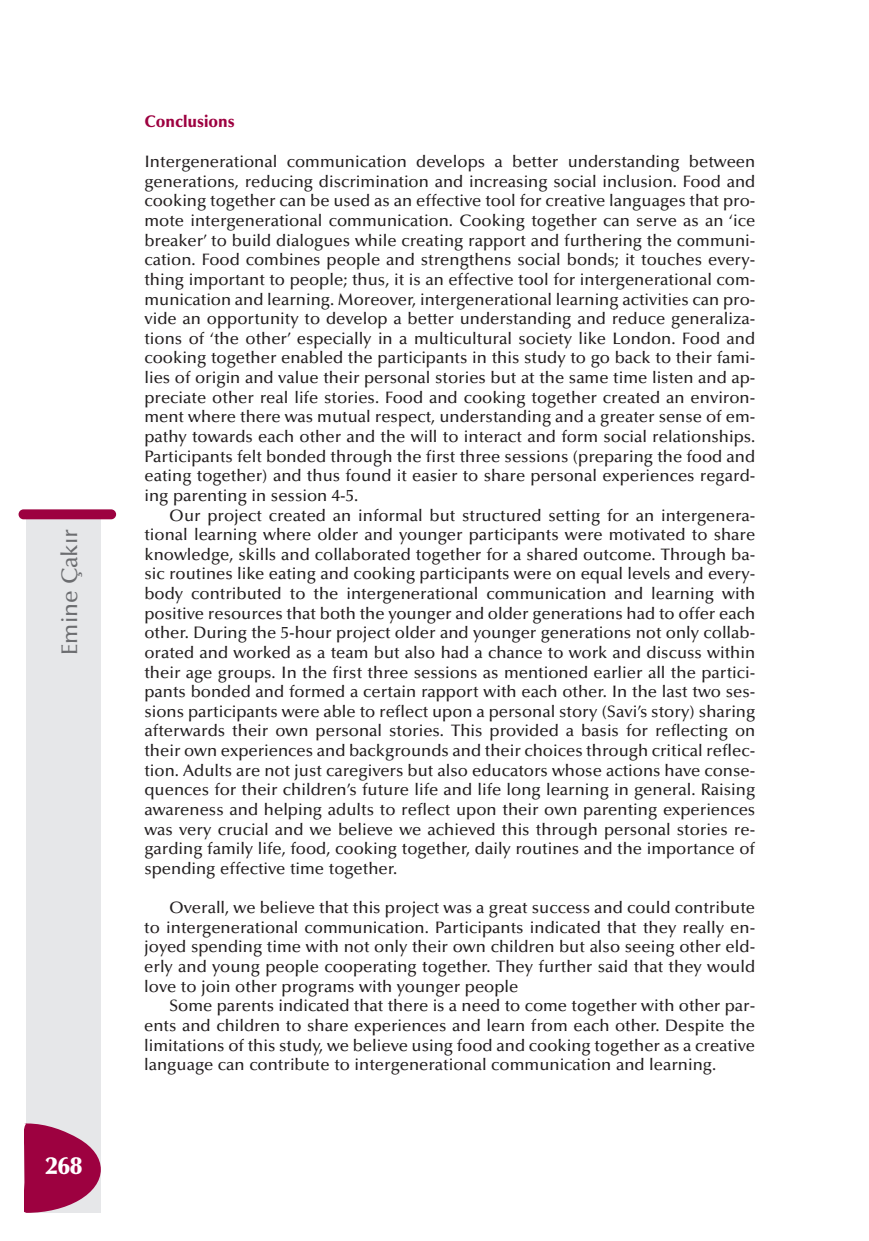
<style>
.page{position:relative;width:869px;height:1241px;background:#fff}
.page>*{position:absolute;margin:0;border:0;box-sizing:border-box;transform-origin:0 0}
.t1{font:900 24.5px "Optima";color:#fff}
.t2{font:500 22.75px "Optima";color:#6c6d70}
.t3{font:500 16.62px/19.6px "Optima";color:#231f20;text-align:justify}
.t4{font:900 16.62px "Optima";color:#9d0140;scale:.95 1}
</style>
<div class="page">
<div style="left:27px;top:517px;width:74px;height:695px;background:#e6e7e9"></div>
<div style="left:19px;top:509px;width:97px;height:10px;background:#9d0140;border-radius:5px"></div>
<svg style="left:24px;top:1122px;width:77px;height:90px"></svg>
<h2 class="t2" style="left:61px;top:655px;width:128px;rotate:-90deg">Emine Çakır</h2>
<h1 class="t1" style="left:45px;top:1155px;width:38px">268</h1>
<p class="t4" style="left:144px;top:115px;width:97px">Conclusions</p>
<p class="t3" style="left:144px;top:153px;width:612px">Intergenerational communication develops a better understanding between generations, reducing discrimination and increasing social inclusion. Food and cooking together can be used as an effective tool for creative languages that pro&shy;mote intergenerational communication. Cooking together can serve as an ‘ice breaker’ to build dialogues while creating rapport and furthering the communi&shy;cation. Food combines people and strengthens social bonds; it touches every&shy;thing important to people; thus, it is an effective tool for intergenerational com&shy;munication and learning. Moreover, intergenerational learning activities can pro&shy;vide an opportunity to develop a better understanding and reduce generaliza&shy;tions of ‘the other’ especially in a multicultural society like London. Food and cooking together enabled the participants in this study to go back to their fami&shy;lies of origin and value their personal stories but at the same time listen and ap&shy;preciate other real life stories. Food and cooking together created an environ&shy;ment where there was mutual respect, understanding and a greater sense of em&shy;pathy towards each other and the will to interact and form social relationships.<br>Participants felt bonded through the first three sessions (preparing the food and eating together) and thus found it easier to share personal experiences regard&shy;ing parenting in session 4-5.</p>
<p class="t3" style="left:144px;top:506px;width:612px;text-indent:25px">Our project created an informal but structured setting for an intergenera&shy;tional learning where older and younger participants were motivated to share knowledge, skills and collaborated together for a shared outcome. Through ba&shy;sic routines like eating and cooking participants were on equal levels and every&shy;body contributed to the intergenerational communication and learning with positive resources that both the younger and older generations had to offer each other. During the 5-hour project older and younger generations not only collab&shy;orated and worked as a team but also had a chance to work and discuss within their age groups. In the first three sessions as mentioned earlier all the partici&shy;pants bonded and formed a certain rapport with each other. In the last two ses&shy;sions participants were able to reflect upon a personal story (Savi’s story) sharing afterwards their own personal stories. This provided a basis for reflecting on their own experiences and backgrounds and their choices through critical reflec&shy;tion. Adults are not just caregivers but also educators whose actions have conse&shy;quences for their children’s future life and life long learning in general. Raising awareness and helping adults to reflect upon their own parenting experiences was very crucial and we believe we achieved this through personal stories re&shy;garding family life, food, cooking together, daily routines and the importance of spending effective time together.</p>
<p class="t3" style="left:144px;top:899px;width:612px;text-indent:25px">Overall, we believe that this project was a great success and could contribute to intergenerational communication. Participants indicated that they really en&shy;joyed spending time with not only their own children but also seeing other eld&shy;erly and young people cooperating together. They further said that they would love to join other programs with younger people</p>
<p class="t3" style="left:144px;top:997px;width:612px;text-indent:25px">Some parents indicated that there is a need to come together with other par&shy;ents and children to share experiences and learn from each other. Despite the limitations of this study, we believe using food and cooking together as a creative language can contribute to intergenerational communication and learning.</p>
</div>
